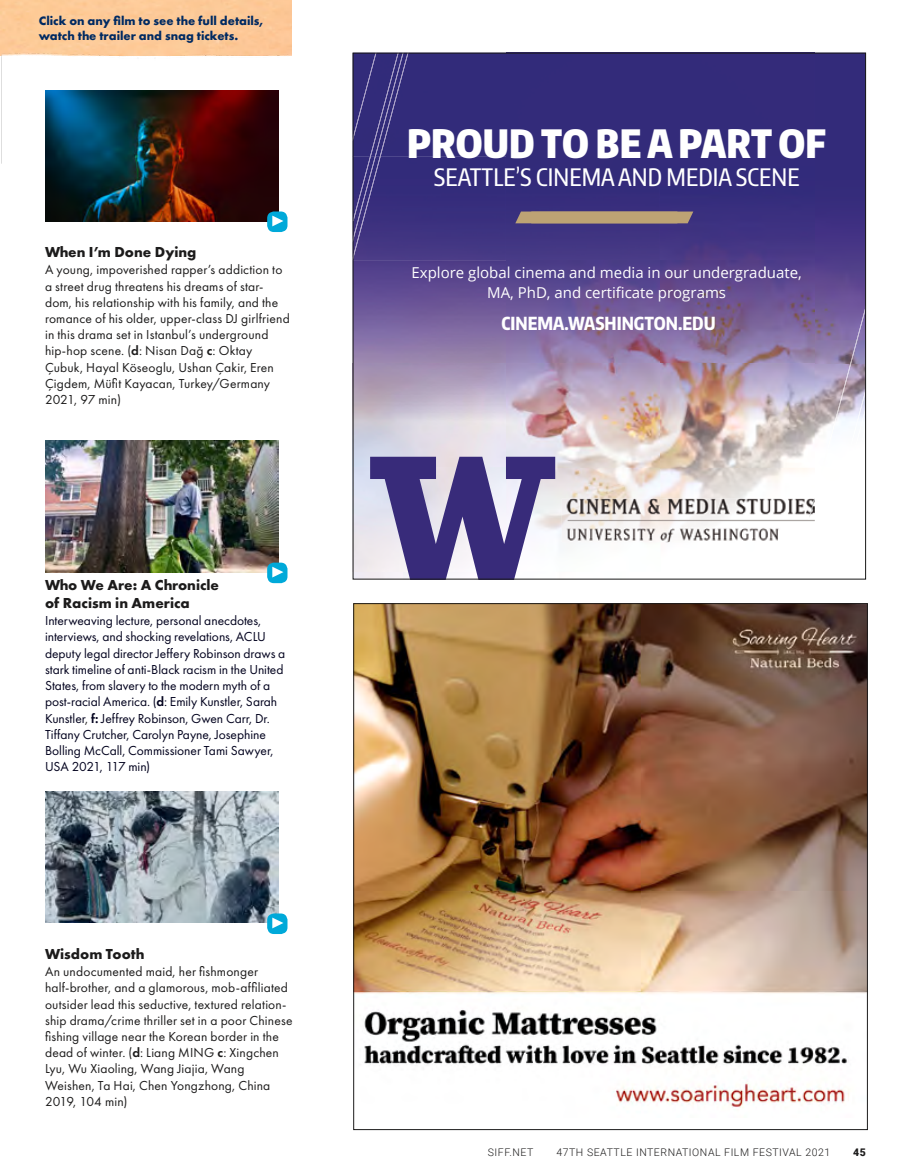
<style>
.page{position:relative;width:905px;height:1175px;background:#fff}
.page>*{position:absolute;margin:0;border:0;box-sizing:border-box;transform-origin:0 0}
.t1{font:900 39px "Encode Sans Compressed";letter-spacing:.005em;color:#fff}
.t2{font:500 24px "Encode Sans Compressed";color:#fff}
.t3{font:800 18px "Encode Sans Compressed";color:#fff}
.t4{font:15px/19.8px "Open Sans";color:#fff;text-align:center}
.t5{font:700 15px/18px "Futura PT";color:#1c1b1b}
.t6{font:13.5px/16.2px "Futura PT";letter-spacing:.01em;color:#1c1b1b}
.t7{font:13.5px/16.2px "Futura PT";letter-spacing:-.005em;color:#00001d}
.t8{font:700 12.75px/15.3px "Futura PT";color:#002a62}
.t9{font:300 10.5px "Roboto";letter-spacing:.05em;color:#1c1b1b}
.t10{font:900 10.5px "Roboto";color:#1c1b1b}
.s1{font-weight:600}
.s2{color:#1c1b1b}
</style>
<div class="page">
<img style="left:45px;top:90px;width:233px;height:131px">
<img style="left:45px;top:441px;width:233px;height:131px">
<img style="left:45px;top:791px;width:233px;height:132px">
<div style="left:267px;top:211px;width:20px;height:21px;background:#00a9d9;border-radius:7px"></div>
<svg style="left:272px;top:216px;width:11px;height:10px"></svg>
<div style="left:267px;top:562px;width:20px;height:21px;background:#00a9d9;border-radius:7px"></div>
<svg style="left:272px;top:566px;width:11px;height:11px"></svg>
<div style="left:267px;top:913px;width:20px;height:21px;background:#00a9d9;border-radius:7px"></div>
<svg style="left:272px;top:917px;width:11px;height:11px"></svg>
<img style="left:354px;top:55px;width:510px;height:516px">
<svg style="left:370px;top:457px;width:185px;height:120px"></svg>
<svg style="left:515px;top:211px;width:178px;height:12px;background:#b59c74"></svg>
<img style="left:354px;top:55px;width:54px;height:206px">
<img style="left:354px;top:55px;width:49px;height:187px">
<img style="left:354px;top:55px;width:22px;height:86px">
<img style="left:826px;top:557px;width:38px;height:14px">
<img style="left:825px;top:499px;width:39px;height:58px">
<img style="left:814px;top:305px;width:50px;height:194px">
<img style="left:561px;top:499px;width:253px;height:43px">
<img style="left:808px;top:499px;width:6px;height:20px">
<img style="left:355px;top:605px;width:510px;height:503px">
<p class="t8" style="left:39px;top:13px;width:226px">Click on any film to see the full details, watch the trailer and snag tickets.</p>
<p class="t5" style="left:45px;top:243px;width:153px">When I’m Done Dying</p>
<p class="t6" style="left:45px;top:262px;width:246px">A young, impoverished rapper’s addiction to a street drug threatens his dreams of star&shy;dom, his relationship with his family, and the romance of his older, upper-class DJ girlfriend in this drama set in Istanbul’s underground hip-hop scene. (<span class="s1">d</span>: Nisan Dağ <span class="s1">c</span>: Oktay Çubuk, Hayal Köseoglu, Ushan Çakir, Eren Çigdem, Müfit Kayacan, Turkey/Germany 2021, 97 min)</p>
<p class="t5" style="left:45px;top:575px;width:175px">Who We Are: A Chronicle of Racism in America</p>
<p class="t7" style="left:45px;top:612px;width:242px">Interweaving lecture, personal anecdotes, interviews, and shocking revelations, ACLU deputy legal director Jeffery Robinson draws a stark timeline of anti-Black racism in the United States, from slavery to the modern myth of a post-racial America. (<span class="s1">d</span>: Emily Kunstler, Sarah Kunstler<span class="s2">,</span> <span class="s1">f:</span> Jeffrey Robinson, Gwen Carr, Dr.<br>Tiffany Crutcher, Carolyn Payne, Josephine Bolling McCall, Commissioner Tami Sawyer, USA 2021, 117 min)</p>
<p class="t5" style="left:45px;top:944px;width:101px">Wisdom Tooth</p>
<p class="t6" style="left:45px;top:963px;width:249px">An undocumented maid, her fishmonger half-brother, and a glamorous, mob-affiliated outsider lead this seductive, textured relation&shy;ship drama/crime thriller set in a poor Chinese fishing village near the Korean border in the dead of winter. (<span class="s1">d</span>: Liang MING <span class="s1">c</span>: Xingchen Lyu, Wu Xiaoling, Wang Jiajia, Wang Weishen, Ta Hai, Chen Yongzhong, China 2019, 104 min)</p>
<h1 class="t1" style="left:407px;top:117px;width:420px">PROUD TO BE A PART OF</h1>
<h2 class="t2" style="left:434px;top:162px;width:367px">SEATTLE’S CINEMA AND MEDIA SCENE</h2>
<p class="t4" style="left:411px;top:262px;width:392px">Explore global cinema and media in our undergraduate,<br>MA, PhD, and certificate programs</p>
<h3 class="t3" style="left:501px;top:312px;width:216px">CINEMA.WASHINGTON.EDU</h3>
<p class="t9" style="left:488px;top:1145px;width:47px">SIFF.NET</p>
<p class="t9" style="left:556px;top:1145px;width:275px">47TH SEATTLE INTERNATIONAL FILM FESTIVAL 2021</p>
<p class="t10" style="left:853px;top:1145px;width:14px">45</p>
</div>
